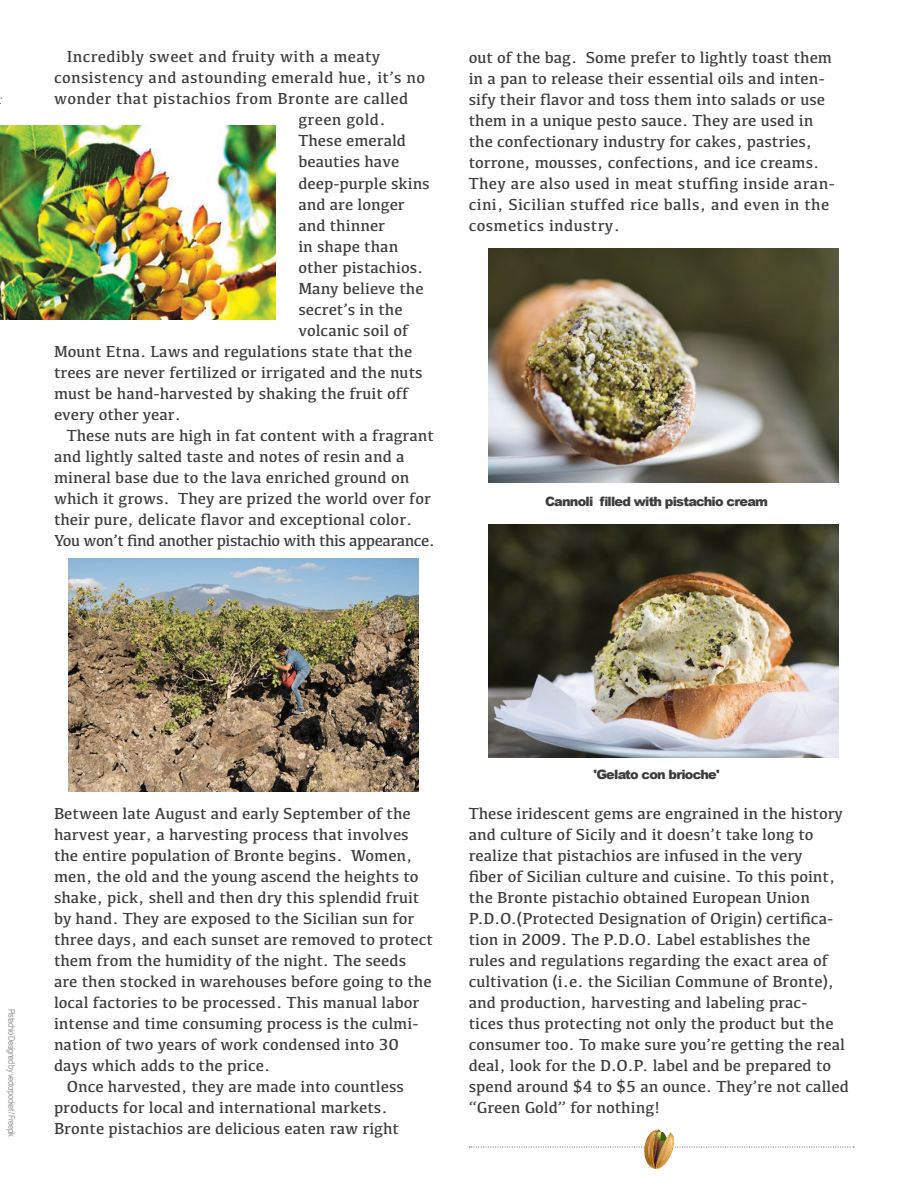
<style>
.page{position:relative;width:918px;height:1188px;background:#fff}
.page>*{position:absolute;margin:0;border:0;box-sizing:border-box;transform-origin:0 0}
.t1{font:16.5px/21px "Kefa";color:#3e3e3f}
.t2{font:16.5px "Kefa";letter-spacing:.02em;color:#3e3e3f}
.t3{font:900 12.9px "Arial";letter-spacing:-.06em;color:#3e3e3f}
.t4{font:9px "Arial Narrow";letter-spacing:-.05em;color:#939598}
</style>
<div class="page">
<img style="left:0;top:125px;width:276px;height:195px">
<img style="left:488px;top:249px;width:350px;height:234px">
<img style="left:488px;top:525px;width:350px;height:233px">
<img style="left:69px;top:558px;width:349px;height:233px">
<svg style="left:469px;top:1129px;width:385px;height:40px"></svg>
<p class="t2" style="left:67px;top:47px;width:315px">Incredibly sweet and fruity with a meaty</p>
<p class="t2" style="left:54px;top:68px;width:373px">consistency and astounding emerald hue, it’s no</p>
<p class="t2" style="left:54px;top:89px;width:356px">wonder that pistachios from Bronte are called</p>
<p class="t2" style="left:298px;top:110px;width:89px">green gold.</p>
<p class="t1" style="left:298px;top:130px;width:109px">These emerald</p>
<p class="t1" style="left:298px;top:151px;width:102px">beauties have</p>
<p class="t1" style="left:298px;top:172px;width:133px">deep-purple skins</p>
<p class="t1" style="left:298px;top:193px;width:108px">and are longer</p>
<p class="t1" style="left:298px;top:214px;width:88px">and thinner</p>
<p class="t1" style="left:298px;top:235px;width:101px">in shape than</p>
<p class="t1" style="left:298px;top:256px;width:127px">other pistachios.</p>
<p class="t1" style="left:298px;top:277px;width:127px">Many believe the</p>
<p class="t1" style="left:298px;top:298px;width:106px">secret’s in the</p>
<p class="t1" style="left:298px;top:319px;width:112px">volcanic soil of</p>
<p class="t1" style="left:54px;top:340px;width:360px">Mount Etna. Laws and regulations state that the</p>
<p class="t1" style="left:54px;top:361px;width:370px">trees are never fertilized or irrigated and the nuts</p>
<p class="t1" style="left:54px;top:382px;width:356px">must be hand-harvested by shaking the fruit off</p>
<p class="t1" style="left:54px;top:403px;width:129px">every other year.</p>
<p class="t1" style="left:54px;top:424px;width:383px;text-indent:13px">These nuts are high in fat content with a fragrant and lightly salted taste and notes of resin and a mineral base due to the lava enriched ground on which it grows. They are prized the world over for their pure, delicate flavor and exceptional color.<br>You won’t find another pistachio with this appearance.</p>
<p class="t1" style="left:469px;top:46px;width:368px">out of the bag. Some prefer to lightly toast them in a pan to release their essential oils and inten&shy;sify their flavor and toss them into salads or use them in a unique pesto sauce. They are used in the confectionary industry for cakes, pastries, torrone, mousses, confections, and ice creams.<br>They are also used in meat stuffing inside aran&shy;cini, Sicilian stuffed rice balls, and even in the cosmetics industry.</p>
<p class="t3" style="left:545px;top:492px;width:225px">Cannoli filled with pistachio cream</p>
<p class="t4" style="left:18px;top:1009px;width:130px;rotate:90deg">Pistachio Designed by vectorpocket / Freepik</p>
<p class="t1" style="left:54px;top:802px;width:381px">Between late August and early September of the harvest year, a harvesting process that involves the entire population of Bronte begins. Women, men, the old and the young ascend the heights to shake, pick, shell and then dry this splendid fruit by hand. They are exposed to the Sicilian sun for three days, and each sunset are removed to protect them from the humidity of the night. The seeds are then stocked in warehouses before going to the local factories to be processed. This manual labor intense and time consuming process is the culmi&shy;nation of two years of work condensed into 30 days which adds to the price.</p>
<p class="t1" style="left:54px;top:1075px;width:352px;text-indent:13px">Once harvested, they are made into countless products for local and international markets.<br>Bronte pistachios are delicious eaten raw right</p>
<p class="t3" style="left:594px;top:765px;width:128px">'Gelato con brioche'</p>
<p class="t1" style="left:469px;top:802px;width:382px">These iridescent gems are engrained in the history and culture of Sicily and it doesn’t take long to realize that pistachios are infused in the very<br>fiber of Sicilian culture and cuisine. To this point, the Bronte pistachio obtained European Union P.D.O.(Protected Designation of Origin) certifica&shy;tion in 2009. The P.D.O. Label establishes the rules and regulations regarding the exact area of cultivation (i.e. the Sicilian Commune of Bronte), and production, harvesting and labeling prac-<br>tices thus protecting not only the product but the consumer too. To make sure you’re getting the real deal, look for the D.O.P. label and be prepared to spend around $4 to $5 an ounce. They’re not called “Green Gold” for nothing!</p>
</div>
